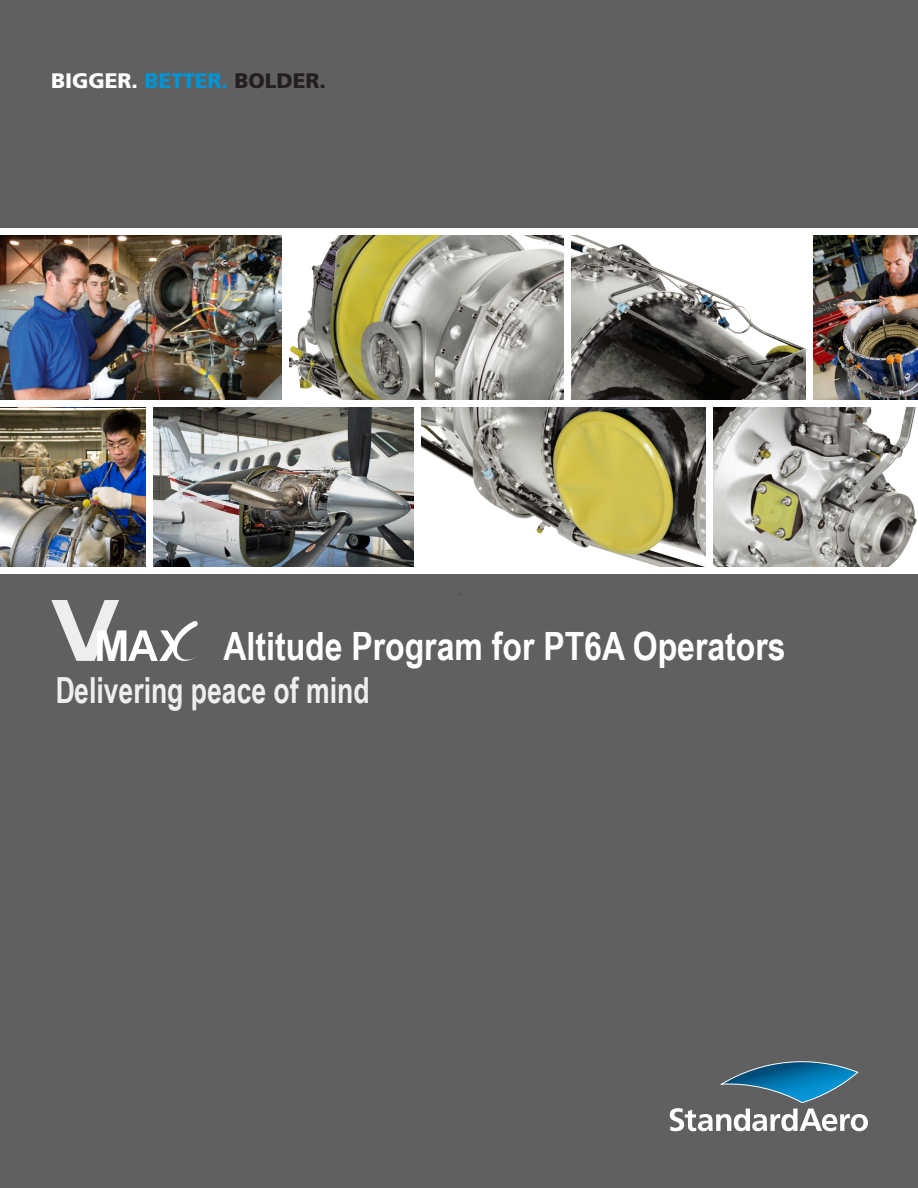
<style>
.page{position:relative;width:918px;height:1188px;background:#616061}
.page>*{position:absolute;margin:0;border:0;box-sizing:border-box;transform-origin:0 0}
.t1{font:700 42.45px "Arial";color:#fff}
.t2{font:700 39px "Arial Narrow";color:#fff}
.t3{font:700 36px "Arial Narrow";color:#fff;scale:.9 1}
.t4{font:900 21px "Frutiger";color:#fff}
.s1{color:#0094d4}
.s2{color:#231f20}
</style>
<div class="page">
<img style="left:0;top:408px;width:146px;height:159px">
<img style="left:0;top:235px;width:282px;height:165px">
<img style="left:289px;top:235px;width:629px;height:332px">
<img style="left:153px;top:407px;width:261px;height:160px">
<img style="left:813px;top:235px;width:105px;height:165px">
<svg style="left:670px;top:1061px;width:198px;height:70px"></svg>
<div style="left:0;top:567px;width:918px;height:7px;background:#fff"></div>
<div style="left:414px;top:402px;width:7px;height:169px;background:#fff"></div>
<div style="left:706px;top:402px;width:7px;height:167px;background:#fff"></div>
<div style="left:806px;top:233px;width:7px;height:169px;background:#fff"></div>
<div style="left:564px;top:234px;width:7px;height:169px;background:#fff"></div>
<div style="left:282px;top:231px;width:7px;height:169px;background:#fff"></div>
<div style="left:0;top:400px;width:918px;height:7px;background:#fff"></div>
<div style="left:146px;top:403px;width:7px;height:169px;background:#fff"></div>
<div style="left:0;top:228px;width:918px;height:7px;background:#fff"></div>
<svg style="left:51px;top:600px;width:68px;height:61px"></svg>
<svg style="left:128px;top:621px;width:70px;height:40px"></svg>
<p class="t4" style="left:51px;top:68px;width:276px">BIGGER. <span class="s1">BETTER.</span> <span class="s2">BOLDER.</span></p>
<p class="t1" style="left:94px;top:618px;width:37px">M</p>
<p class="t2" style="left:224px;top:617px;width:564px">Altitude Program for PT6A Operators</p>
<p class="t3" style="left:55px;top:663px;width:351px">Delivering peace of mind</p>
</div>
